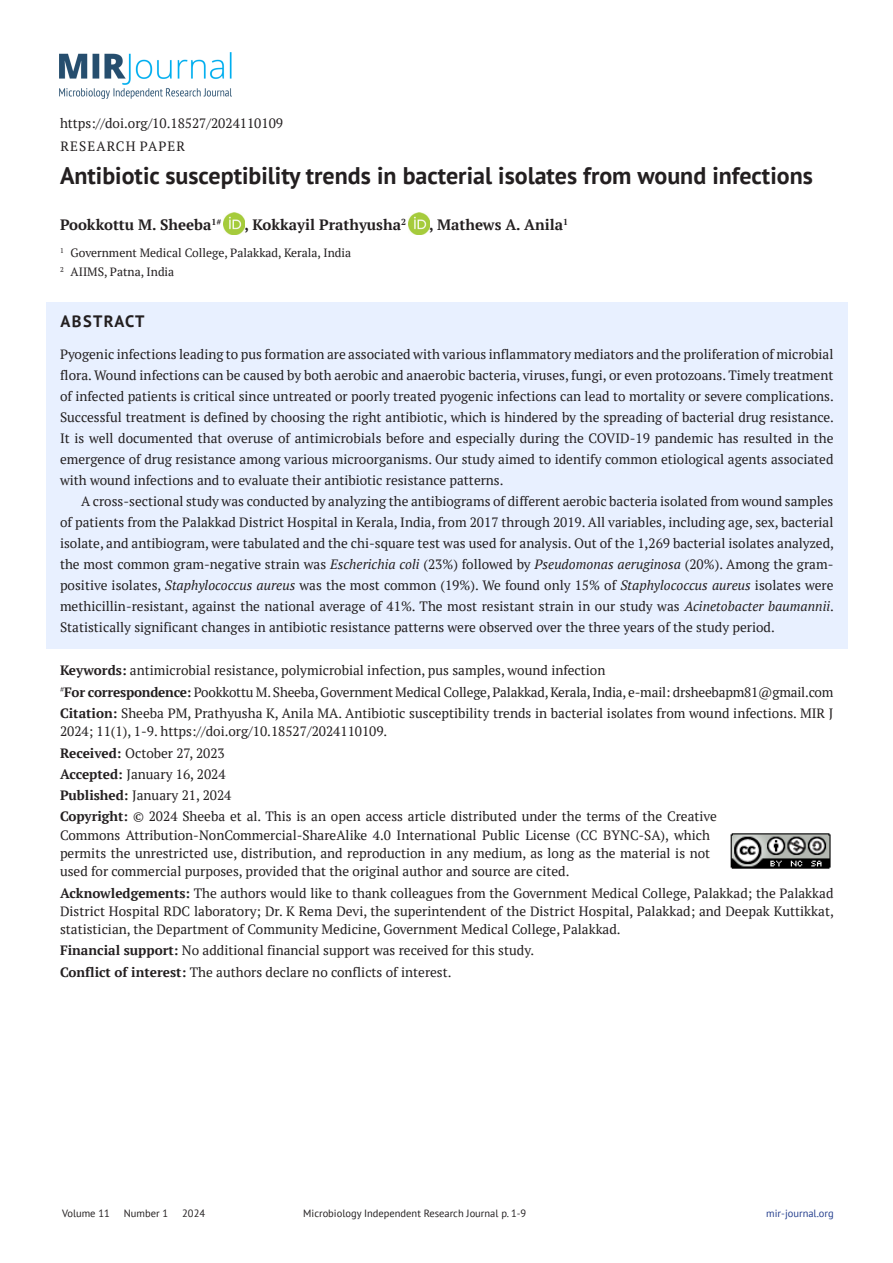
<style>
.page{position:relative;width:893px;height:1263px;background:#fff}
.page>*{position:absolute;margin:0;border:0;box-sizing:border-box;transform-origin:0 0}
.Heading1{font:700 24px "PT Sans";color:#231f20}
.Heading2{font:700 16.5px "PT Sans";letter-spacing:.08em;color:#231f20}
.Authors{font:700 15px "PT Serif";color:#231f20}
.Normal1{font:13.5px/21px "PT Serif";color:#231f20;text-align:justify}
.Dop_info{font:13.5px/18.3px "PT Serif";color:#231f20}
.Type{font:13.5px "PT Serif";color:#231f20}
.Type-2{font:13.5px "PT Serif";letter-spacing:.08em;color:#231f20}
.footnote{font:12px "PT Serif";color:#231f20}
.t1{font:10.5px "PT Sans";color:#231f20}
.t2{font:10.5px "PT Sans";color:#253f8e}
.s1{font-style:italic}
.s2{font-weight:700}
</style>
<div class="page">
<div style="left:46px;top:302px;width:801px;height:346px;background:#e8f0ff"></div>
<img style="left:224px;top:212px;width:21px;height:22px">
<img style="left:408px;top:212px;width:22px;height:22px">
<img style="left:60px;top:52px;width:171px;height:47px">
<img style="left:730px;top:833px;width:101px;height:36px">
<p class="Type" style="left:60px;top:114px;width:225px">https://doi.org/10.18527/2024110109</p>
<p class="Type-2" style="left:61px;top:137px;width:126px">RESEARCH PAPER</p>
<p class="Heading1" style="left:60px;top:159px;width:754px">Antibiotic susceptibility trends in bacterial isolates from wound infections</p>
<p class="Authors" style="left:60px;top:214px;width:163px">Pookkottu M. Sheeba<sup>1#</sup></p>
<p class="Authors" style="left:244px;top:214px;width:163px">, Kokkayil Prathyusha<sup>2</sup></p>
<p class="Authors" style="left:429px;top:214px;width:140px">, Mathews A. Anila<sup>1</sup></p>
<p class="footnote" style="left:60px;top:245px;width:293px"><sup>1</sup> Government Medical College, Palakkad, Kerala, India</p>
<p class="footnote" style="left:60px;top:264px;width:116px"><sup>2</sup> AIIMS, Patna, India</p>
<p class="Heading2" style="left:61px;top:310px;width:85px">ABSTRACT</p>
<p class="Normal1" style="left:60px;top:343px;width:775px">Pyogenic infections leading to pus formation are associated with various inflammatory mediators and the proliferation of microbial flora. Wound infections can be caused by both aerobic and anaerobic bacteria, viruses, fungi, or even protozoans. Timely treatment of infected patients is critical since untreated or poorly treated pyogenic infections can lead to mortality or severe complications.<br>Successful treatment is defined by choosing the right antibiotic, which is hindered by the spreading of bacterial drug resistance.<br>It is well documented that overuse of antimicrobials before and especially during the COVID-19 pandemic has resulted in the emergence of drug resistance among various microorganisms. Our study aimed to identify common etiological agents associated with wound infections and to evaluate their antibiotic resistance patterns.</p>
<p class="Normal1" style="left:60px;top:490px;width:775px;text-indent:21px">A cross-sectional study was conducted by analyzing the antibiograms of different aerobic bacteria isolated from wound samples of patients from the Palakkad District Hospital in Kerala, India, from 2017 through 2019. All variables, including age, sex, bacterial isolate, and antibiogram, were tabulated and the chi-square test was used for analysis. Out of the 1,269 bacterial isolates analyzed, the most common gram-negative strain was <span class="s1">Escherichia coli</span> (23%) followed by <span class="s1">Pseudomonas aeruginosa</span> (20%). Among the gram&shy;positive isolates, <span class="s1">Staphylococcus aureus</span> was the most common (19%). We found only 15% of <span class="s1">Staphylococcus aureus</span> isolates were methicillin-resistant, against the national average of 41%. The most resistant strain in our study was <span class="s1">Acinetobacter baumannii</span>.<br>Statistically significant changes in antibiotic resistance patterns were observed over the three years of the study period.</p>
<p class="Dop_info" style="left:60px;top:661px;width:547px"><span class="s2">Keywords:</span> antimicrobial resistance, polymicrobial infection, pus samples, wound infection</p>
<p class="Dop_info" style="left:60px;top:683px;width:775px"><sup>#</sup><span class="s2">For correspondence:</span> Pookkottu M. Sheeba, Government Medical College, Palakkad, Kerala, India, e-mail: drsheebapm81@gmail.com</p>
<p class="Dop_info" style="left:60px;top:704px;width:775px"><span class="s2">Citation:</span> Sheeba PM, Prathyusha K, Anila MA. Antibiotic susceptibility trends in bacterial isolates from wound infections. MIR J<br>2024; 11(1), 1-9. https://doi.org/10.18527/2024110109.</p>
<p class="Dop_info" style="left:60px;top:743px;width:166px"><span class="s2">Received:</span> October 27, 2023</p>
<p class="Dop_info" style="left:60px;top:765px;width:167px"><span class="s2">Accepted:</span> January 16, 2024</p>
<p class="Dop_info" style="left:60px;top:786px;width:173px"><span class="s2">Published:</span> January 21, 2024</p>
<p class="Dop_info" style="left:60px;top:807px;width:658px"><span class="s2">Copyright:</span> © 2024 Sheeba et al. This is an open access article distributed under the terms of the Creative Commons Attribution-NonCommercial-ShareAlike 4.0 International Public License (CC BYNC-SA), which permits the unrestricted use, distribution, and reproduction in any medium, as long as the material is not used for commercial purposes, provided that the original author and source are cited.</p>
<p class="Dop_info" style="left:60px;top:883px;width:775px;text-align:justify"><span class="s2">Acknowledgements:</span> The authors would like to thank colleagues from the Government Medical College, Palakkad; the Palakkad District Hospital RDC laboratory; Dr. K Rema Devi, the superintendent of the District Hospital, Palakkad; and Deepak Kuttikkat, statistician, the Department of Community Medicine, Government Medical College, Palakkad.</p>
<p class="Dop_info" style="left:60px;top:941px;width:476px"><span class="s2">Financial support:</span> No additional financial support was received for this study.</p>
<p class="Dop_info" style="left:60px;top:963px;width:393px"><span class="s2">Conflict of interest:</span> The authors declare no conflicts of interest.</p>
<p class="t1" style="left:62px;top:1206px;width:49px">Volume 11</p>
<p class="t1" style="left:124px;top:1206px;width:46px">Number 1</p>
<p class="t1" style="left:182px;top:1206px;width:24px">2024</p>
<p class="t1" style="left:303px;top:1206px;width:225px">Microbiology Independent Research Journal p. 1-9</p>
<p class="t2" style="left:766px;top:1206px;width:69px">mir-journal.org</p>
</div>
